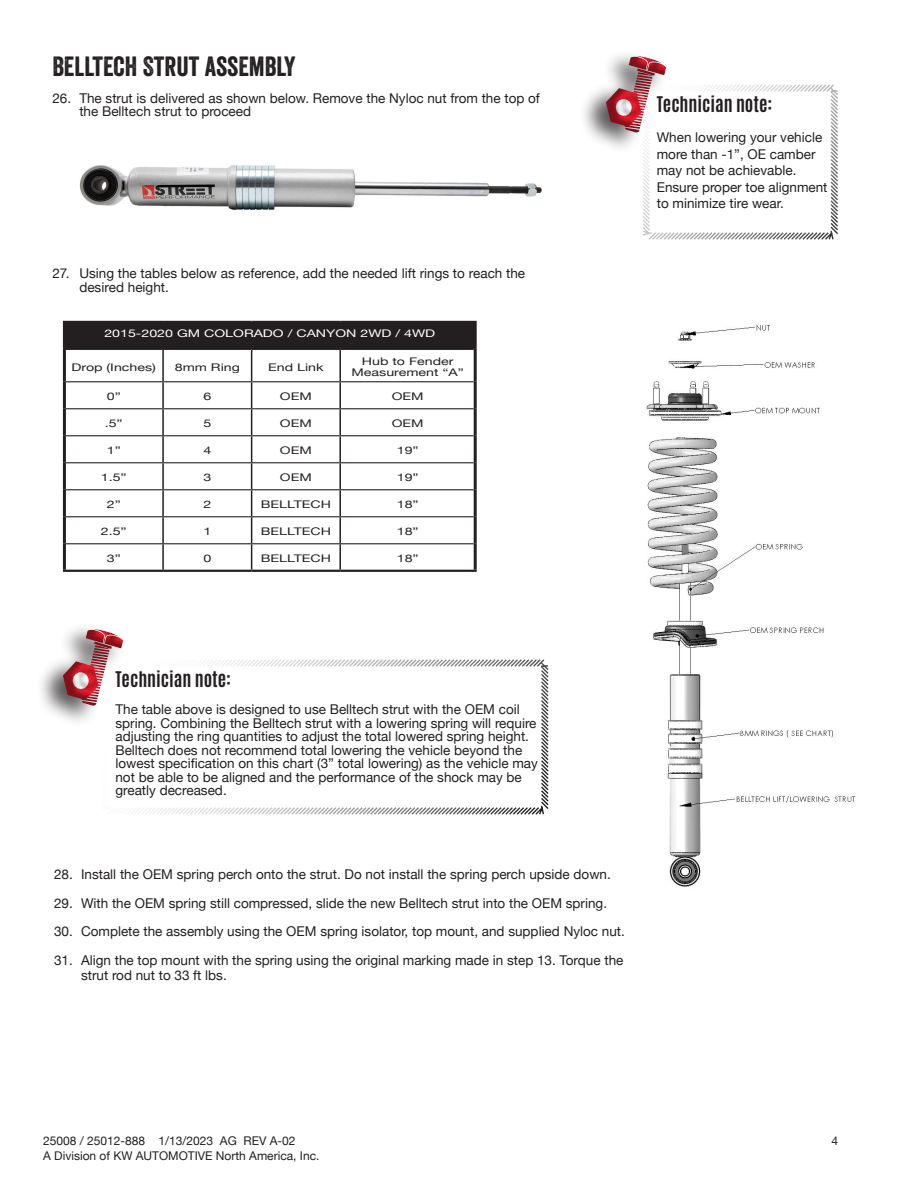
<style>
.page{position:relative;width:918px;height:1188px;background:#fff}
.page>*{position:absolute;margin:0;border:0;box-sizing:border-box;transform-origin:0 0}
.t1{font:27px "Veneer";color:#231f20}
.t2{font:700 18px "Antonio";color:#231f20}
.t3{font:13.5px/13.5px "Helvetica Neue";color:#231f20}
.t4{font:12px "Helvetica Neue";color:#231f20}
.t5{font:10.5px "Helvetica Neue";color:#231f20;scale:1.35 1}
.t6{font:10.5px "Helvetica Neue";color:#fff;scale:1.35 1}
</style>
<div class="page">
<div style="left:579px;top:49px;width:88px;height:106px;background:#231f20;opacity:.73"></div>
<svg style="left:601px;top:52px;width:237px;height:188px"></svg>
<img style="left:79px;top:165px;width:463px;height:45px">
<div style="left:64px;top:322px;width:411px;height:27px;background:#231f20"></div>
<hr style="left:474px;top:323px;width:3px;height:26px;background:#231f20">
<hr style="left:63px;top:349px;width:3px;height:33px;background:#231f20">
<hr style="left:474px;top:349px;width:3px;height:33px;background:#231f20">
<hr style="left:63px;top:382px;width:3px;height:27px;background:#231f20">
<hr style="left:474px;top:382px;width:3px;height:27px;background:#231f20">
<hr style="left:63px;top:409px;width:3px;height:27px;background:#231f20">
<hr style="left:474px;top:409px;width:3px;height:27px;background:#231f20">
<hr style="left:63px;top:436px;width:3px;height:27px;background:#231f20">
<hr style="left:474px;top:436px;width:3px;height:27px;background:#231f20">
<hr style="left:63px;top:463px;width:3px;height:27px;background:#231f20">
<hr style="left:474px;top:463px;width:3px;height:27px;background:#231f20">
<hr style="left:63px;top:490px;width:3px;height:27px;background:#231f20">
<hr style="left:474px;top:490px;width:3px;height:27px;background:#231f20">
<hr style="left:63px;top:517px;width:3px;height:27px;background:#231f20">
<hr style="left:474px;top:517px;width:3px;height:27px;background:#231f20">
<hr style="left:63px;top:544px;width:3px;height:26px;background:#231f20">
<hr style="left:474px;top:544px;width:3px;height:26px;background:#231f20">
<hr style="left:162px;top:350px;width:2px;height:31px;background:#231f20">
<hr style="left:251px;top:350px;width:1px;height:31px;background:#231f20">
<hr style="left:339px;top:350px;width:2px;height:31px;background:#231f20">
<hr style="left:162px;top:382px;width:2px;height:26px;background:#231f20">
<hr style="left:339px;top:382px;width:2px;height:26px;background:#231f20">
<hr style="left:162px;top:409px;width:2px;height:26px;background:#231f20">
<hr style="left:339px;top:409px;width:2px;height:26px;background:#231f20">
<hr style="left:162px;top:436px;width:2px;height:26px;background:#231f20">
<hr style="left:339px;top:436px;width:2px;height:26px;background:#231f20">
<hr style="left:162px;top:463px;width:2px;height:26px;background:#231f20">
<hr style="left:339px;top:463px;width:2px;height:26px;background:#231f20">
<hr style="left:162px;top:490px;width:2px;height:26px;background:#231f20">
<hr style="left:339px;top:490px;width:2px;height:26px;background:#231f20">
<hr style="left:162px;top:517px;width:2px;height:26px;background:#231f20">
<hr style="left:339px;top:517px;width:2px;height:26px;background:#231f20">
<hr style="left:162px;top:544px;width:2px;height:26px;background:#231f20">
<svg style="left:251px;top:382px;width:1px;height:188px"></svg>
<hr style="left:339px;top:544px;width:2px;height:26px;background:#231f20">
<hr style="left:66px;top:381px;width:97px;height:1px;background:#231f20">
<hr style="left:163px;top:381px;width:89px;height:1px;background:#231f20">
<hr style="left:252px;top:381px;width:88px;height:1px;background:#231f20">
<hr style="left:340px;top:381px;width:134px;height:1px;background:#231f20">
<hr style="left:66px;top:408px;width:97px;height:1px;background:#231f20">
<hr style="left:163px;top:408px;width:89px;height:1px;background:#231f20">
<hr style="left:252px;top:408px;width:88px;height:1px;background:#231f20">
<hr style="left:340px;top:408px;width:134px;height:1px;background:#231f20">
<hr style="left:66px;top:435px;width:97px;height:1px;background:#231f20">
<hr style="left:163px;top:435px;width:89px;height:1px;background:#231f20">
<hr style="left:252px;top:435px;width:88px;height:1px;background:#231f20">
<hr style="left:340px;top:435px;width:134px;height:1px;background:#231f20">
<hr style="left:66px;top:462px;width:97px;height:1px;background:#231f20">
<hr style="left:163px;top:462px;width:89px;height:1px;background:#231f20">
<hr style="left:252px;top:462px;width:88px;height:1px;background:#231f20">
<hr style="left:340px;top:462px;width:134px;height:1px;background:#231f20">
<hr style="left:66px;top:489px;width:97px;height:1px;background:#231f20">
<hr style="left:163px;top:489px;width:89px;height:1px;background:#231f20">
<hr style="left:252px;top:489px;width:88px;height:1px;background:#231f20">
<hr style="left:340px;top:489px;width:134px;height:1px;background:#231f20">
<hr style="left:66px;top:516px;width:97px;height:1px;background:#231f20">
<hr style="left:163px;top:516px;width:89px;height:1px;background:#231f20">
<hr style="left:252px;top:516px;width:88px;height:1px;background:#231f20">
<hr style="left:340px;top:516px;width:134px;height:1px;background:#231f20">
<hr style="left:66px;top:543px;width:97px;height:1px;background:#231f20">
<hr style="left:163px;top:543px;width:89px;height:1px;background:#231f20">
<hr style="left:252px;top:543px;width:88px;height:1px;background:#231f20">
<hr style="left:340px;top:543px;width:134px;height:1px;background:#231f20">
<hr style="left:63px;top:570px;width:100px;height:2px;background:#231f20">
<hr style="left:163px;top:570px;width:89px;height:2px;background:#231f20">
<hr style="left:252px;top:570px;width:88px;height:2px;background:#231f20">
<hr style="left:340px;top:570px;width:137px;height:2px;background:#231f20">
<hr style="left:63px;top:321px;width:100px;height:2px;background:#231f20">
<hr style="left:163px;top:321px;width:89px;height:2px;background:#231f20">
<hr style="left:252px;top:321px;width:88px;height:2px;background:#231f20">
<hr style="left:340px;top:321px;width:137px;height:2px;background:#231f20">
<hr style="left:66px;top:348px;width:97px;height:2px;background:#231f20">
<hr style="left:163px;top:348px;width:89px;height:2px;background:#231f20">
<hr style="left:252px;top:348px;width:88px;height:2px;background:#231f20">
<hr style="left:340px;top:348px;width:134px;height:2px;background:#231f20">
<hr style="left:63px;top:323px;width:3px;height:26px;background:#231f20">
<svg style="left:134px;top:659px;width:415px;height:156px"></svg>
<div style="left:36px;top:622px;width:88px;height:106px;background:#231f20;opacity:.73"></div>
<svg style="left:58px;top:625px;width:66px;height:87px"></svg>
<img style="left:646px;top:325px;width:210px;height:562px">
<p class="t1" style="left:52px;top:49px;width:245px">BELLTECH STRUT ASSEMBLY</p>
<p class="t3" style="left:79px;top:91px;width:462px;text-indent:-27px">26. The strut is delivered as shown below. Remove the Nyloc nut from the top of the Belltech strut to proceed</p>
<p class="t3" style="left:79px;top:266px;width:447px;text-indent:-27px">27. Using the tables below as reference, add the needed lift rings to reach the desired height.</p>
<p class="t6" style="left:104px;top:327px;width:247px">2015-2020 GM COLORADO / CANYON 2WD / 4WD</p>
<p class="t5" style="left:72px;top:361px;width:64px">Drop (Inches)</p>
<p class="t5" style="left:175px;top:361px;width:50px">8mm Ring</p>
<p class="t5" style="left:268px;top:361px;width:42px">End Link</p>
<p class="t5" style="left:362px;top:355px;width:69px">Hub to Fender</p>
<p class="t5" style="left:352px;top:366px;width:85px">Measurement “A”</p>
<p class="t5" style="left:107px;top:390px;width:12px">0”</p>
<p class="t5" style="left:203px;top:390px;width:7px">6</p>
<p class="t5" style="left:280px;top:390px;width:25px">OEM</p>
<p class="t5" style="left:392px;top:390px;width:25px">OEM</p>
<p class="t5" style="left:105px;top:417px;width:15px">.5”</p>
<p class="t5" style="left:203px;top:417px;width:7px">5</p>
<p class="t5" style="left:280px;top:417px;width:25px">OEM</p>
<p class="t5" style="left:392px;top:417px;width:25px">OEM</p>
<p class="t5" style="left:107px;top:444px;width:12px">1”</p>
<p class="t5" style="left:203px;top:444px;width:7px">4</p>
<p class="t5" style="left:280px;top:444px;width:25px">OEM</p>
<p class="t5" style="left:397px;top:444px;width:18px">19”</p>
<p class="t5" style="left:101px;top:471px;width:21px">1.5”</p>
<p class="t5" style="left:203px;top:471px;width:7px">3</p>
<p class="t5" style="left:280px;top:471px;width:25px">OEM</p>
<p class="t5" style="left:397px;top:471px;width:18px">19”</p>
<p class="t5" style="left:107px;top:498px;width:12px">2”</p>
<p class="t5" style="left:203px;top:498px;width:7px">2</p>
<p class="t5" style="left:261px;top:498px;width:54px">BELLTECH</p>
<p class="t5" style="left:397px;top:498px;width:18px">18”</p>
<p class="t5" style="left:101px;top:525px;width:21px">2.5”</p>
<p class="t5" style="left:203px;top:525px;width:7px">1</p>
<p class="t5" style="left:261px;top:525px;width:54px">BELLTECH</p>
<p class="t5" style="left:397px;top:525px;width:18px">18”</p>
<p class="t5" style="left:107px;top:552px;width:12px">3”</p>
<p class="t5" style="left:203px;top:552px;width:7px">0</p>
<p class="t5" style="left:261px;top:552px;width:54px">BELLTECH</p>
<p class="t5" style="left:397px;top:552px;width:18px">18”</p>
<p class="t2" style="left:657px;top:91px;width:117px">Technician note:</p>
<p class="t3" style="left:657px;top:129px;width:172px;line-height:16.5px">When lowering your vehicle more than -1”, OE camber may not be achievable.<br>Ensure proper toe alignment to minimize tire wear.</p>
<p class="t2" style="left:115px;top:666px;width:117px">Technician note:</p>
<p class="t3" style="left:115px;top:703px;width:424px">The table above is designed to use Belltech strut with the OEM coil spring. Combining the Belltech strut with a lowering spring will require adjusting the ring quantities to adjust the total lowered spring height.<br>Belltech does not recommend total lowering the vehicle beyond the lowest specification on this chart (3” total lowering) as the vehicle may not be able to be aligned and the performance of the shock may be greatly decreased.</p>
<p class="t3" style="left:54px;top:867px;width:558px">28. Install the OEM spring perch onto the strut. Do not install the spring perch upside down.</p>
<p class="t3" style="left:54px;top:896px;width:555px">29. With the OEM spring still compressed, slide the new Belltech strut into the OEM spring.</p>
<p class="t3" style="left:54px;top:924px;width:572px">30. Complete the assembly using the OEM spring isolator, top mount, and supplied Nyloc nut.</p>
<p class="t3" style="left:81px;top:952px;width:544px;line-height:15px;text-indent:-27px">31. Align the top mount with the spring using the original marking made in step 13. Torque the strut rod nut to 33 ft lbs.</p>
<p class="t4" style="left:43px;top:1134px;width:254px">25008 / 25012-888 1/13/2023 AG REV A-02</p>
<p class="t4" style="left:832px;top:1134px;width:8px">4</p>
<p class="t4" style="left:43px;top:1148px;width:278px">A Division of KW AUTOMOTIVE North America, Inc.</p>
</div>
